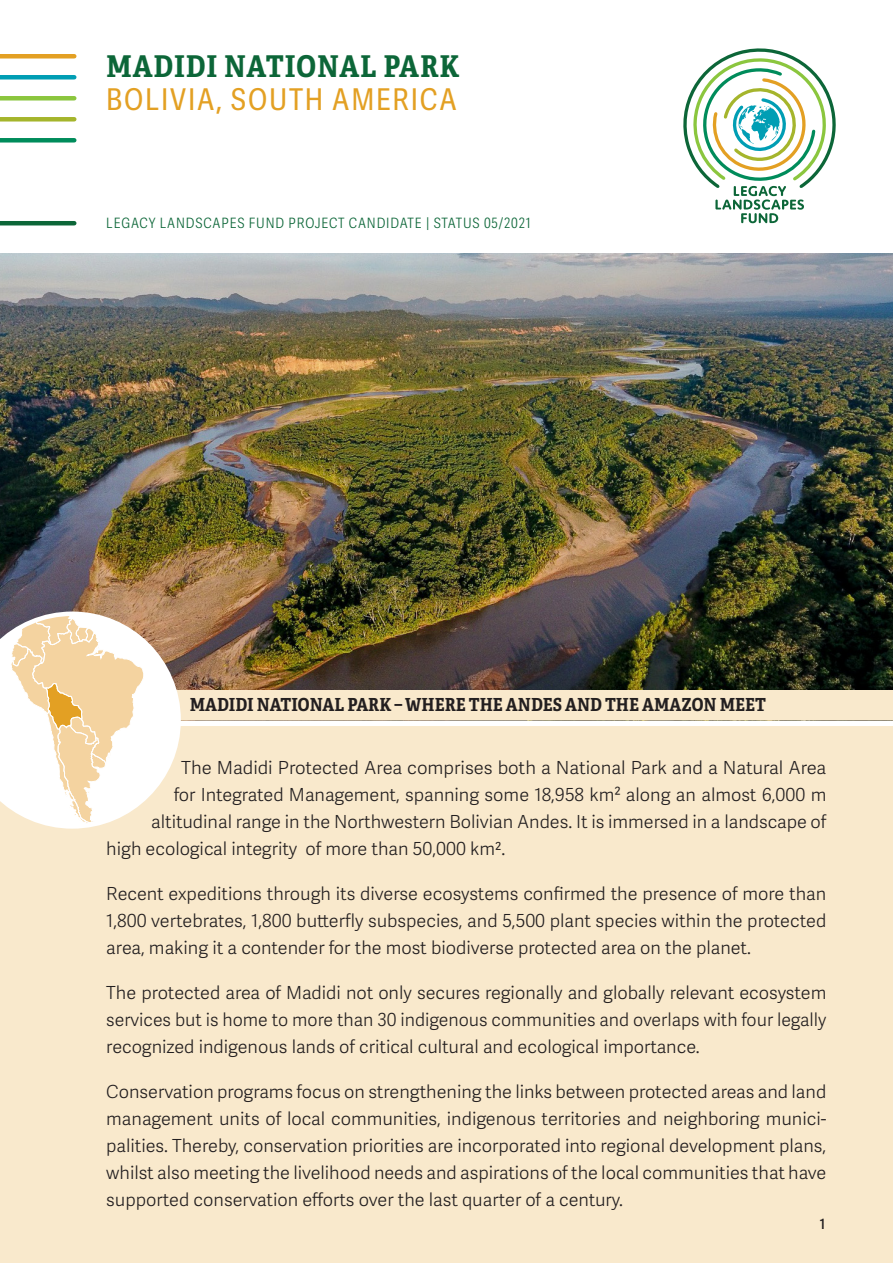
<style>
.page{position:relative;width:893px;height:1263px;background:#fff}
.page>*{position:absolute;margin:0;border:0;box-sizing:border-box;transform-origin:0 0}
.SUBTITEL{font:30px "Adelle Sans Cnd";letter-spacing:.06em;color:#e3a023}
.TITEL{font:700 30px "Adelle Condensed";letter-spacing:.03em;color:#0c6638}
.LLF_Copy{font:300 18px/27px "Adelle Sans";color:#231f20;text-align:justify}
.LLF_HEAD_COPY{font:700 18px "Adelle Condensed";color:#231f20}
.DATUM{font:14.25px "Adelle Sans Cnd Lt";letter-spacing:.06em;color:#0c6638}
.t1{font:14.25px "Adelle Sans Cnd Sb";color:#231f20}
</style>
<div class="page">
<div style="left:0;top:726px;width:893px;height:537px;background:#f9e9cc"></div>
<img style="left:0;top:254px;width:893px;height:357px">
<svg style="left:683px;top:48px;width:153px;height:175px"></svg>
<hr style="left:0;top:221px;width:74px;height:4px;background:#0c6638">
<div style="left:0;top:138px;width:74px;height:5px;background:#008c5b"></div>
<div style="left:0;top:117px;width:74px;height:5px;background:#a5b52c"></div>
<div style="left:0;top:96px;width:74px;height:5px;background:#8bc63e"></div>
<div style="left:0;top:75px;width:74px;height:5px;background:#009eb4"></div>
<div style="left:0;top:54px;width:74px;height:5px;background:#e3a023"></div>
<svg style="left:0;top:611px;width:893px;height:218px"></svg>
<p class="TITEL" style="left:106px;top:44px;width:354px">MADIDI NATIONAL PARK</p>
<p class="SUBTITEL" style="left:106px;top:77px;width:352px">BOLIVIA, SOUTH AMERICA</p>
<p class="DATUM" style="left:106px;top:213px;width:426px">LEGACY LANDSCAPES FUND PROJECT CANDIDATE | STATUS 05/2021</p>
<p class="LLF_HEAD_COPY" style="left:190px;top:691px;width:578px">MADIDI NATIONAL PARK – WHERE THE ANDES AND THE AMAZON MEET</p>
<p class="LLF_Copy" style="left:181px;top:754px;width:647px">The Madidi Protected Area comprises both a National Park and a Natural Area</p>
<p class="LLF_Copy" style="left:174px;top:781px;width:654px">for Integrated Management, spanning some 18,958 km² along an almost 6,000 m</p>
<p class="LLF_Copy" style="left:151px;top:808px;width:677px">altitudinal range in the Northwestern Bolivian Andes. It is immersed in a landscape of</p>
<p class="LLF_Copy" style="left:106px;top:835px;width:400px">high ecological integrity of more than 50,000 km2.</p>
<p class="LLF_Copy" style="left:106px;top:880px;width:722px">Recent expeditions through its diverse ecosystems confirmed the presence of more than 1,800 vertebrates, 1,800 butterfly subspecies, and 5,500 plant species within the protected area, making it a contender for the most biodiverse protected area on the planet.</p>
<p class="LLF_Copy" style="left:106px;top:979px;width:721px">The protected area of Madidi not only secures regionally and globally relevant ecosystem services but is home to more than 30 indigenous communities and overlaps with four legally recognized indigenous lands of critical cultural and ecological importance.</p>
<p class="LLF_Copy" style="left:106px;top:1078px;width:722px">Conservation programs focus on strengthening the links between protected areas and land management units of local communities, indigenous territories and neighboring munici&shy;palities. Thereby, conservation priorities are incorporated into regional development plans, whilst also meeting the livelihood needs and aspirations of the local communities that have supported conservation efforts over the last quarter of a century.</p>
<p class="t1" style="left:820px;top:1214px;width:7px">1</p>
</div>
